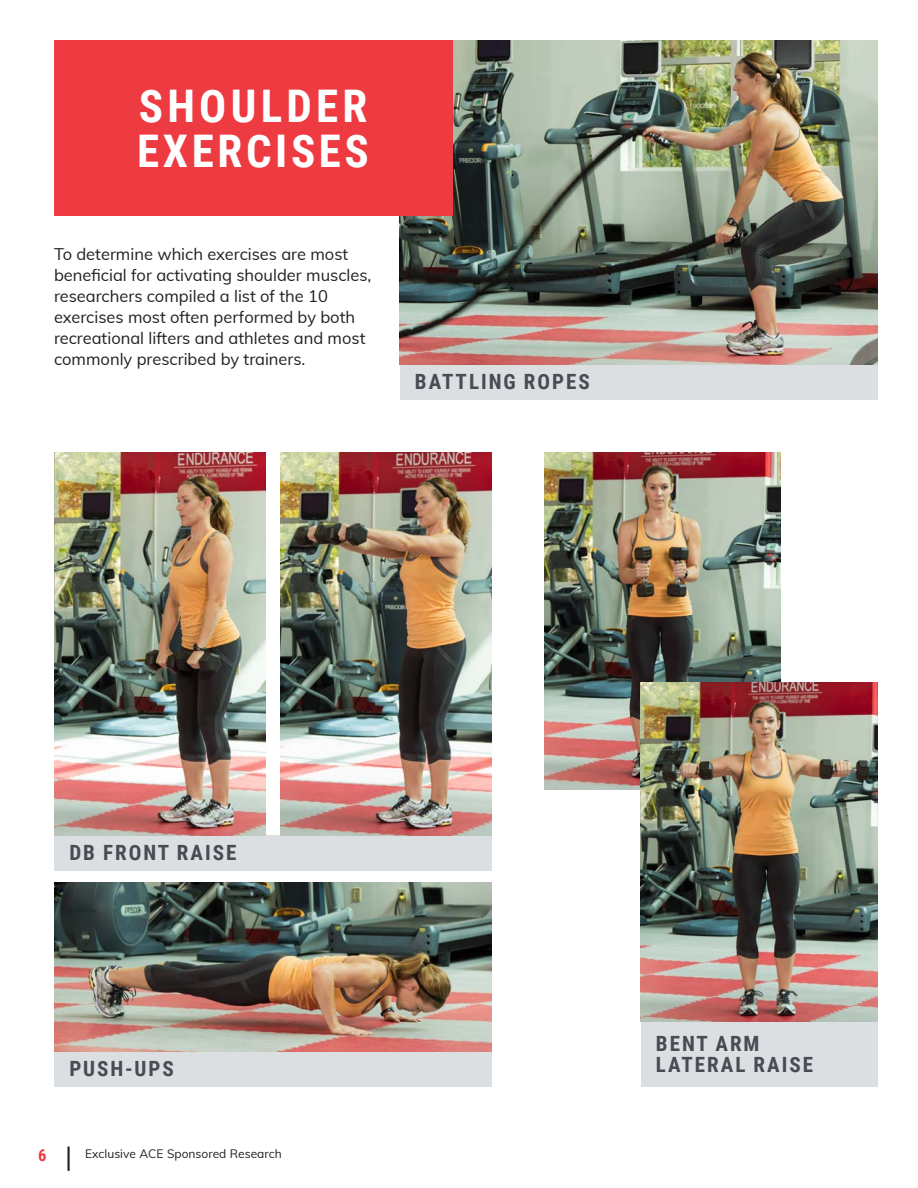
<style>
.page{position:relative;width:918px;height:1188px;background:#fff}
.page>*{position:absolute;margin:0;border:0;box-sizing:border-box;transform-origin:0 0}
.t1{font:700 45px/45px "Roboto Condensed";letter-spacing:.08em;color:#fff}
.t2{font:700 21px/21px "Roboto Condensed";letter-spacing:.095em;color:#464b54}
.Author_bio{font:16.5px/21px "Muli";color:#231f20}
.t3{font:700 16.5px "Roboto Condensed";color:#ee3a41}
.t4{font:12px "Muli";color:#231f20}
.s1{font-family:"Muli";font-weight:400;font-size:27px;color:#231f20}
</style>
<div class="page">
<div style="left:400px;top:365px;width:478px;height:35px;background:#dbdfe2"></div>
<div style="left:54px;top:836px;width:438px;height:35px;background:#dbdfe2"></div>
<div style="left:54px;top:1051px;width:438px;height:35px;background:#dbdfe2"></div>
<div style="left:641px;top:1022px;width:237px;height:64px;background:#dbdfe2"></div>
<img style="left:54px;top:882px;width:438px;height:169px">
<img style="left:400px;top:40px;width:478px;height:325px">
<img style="left:544px;top:452px;width:237px;height:337px">
<img style="left:641px;top:683px;width:237px;height:339px">
<img style="left:280px;top:452px;width:212px;height:384px">
<img style="left:54px;top:452px;width:211px;height:384px">
<div style="left:54px;top:40px;width:398px;height:176px;background:#ee3a41"></div>
<p class="t1" style="left:137px;top:81px;width:233px">SHOULDER<br>EXERCISES</p>
<p class="Author_bio" style="left:54px;top:242px;width:319px">To determine which exercises are most beneficial for activating shoulder muscles, researchers compiled a list of the 10 exercises most often performed by both recreational lifters and athletes and most commonly prescribed by trainers.</p>
<p class="t2" style="left:415px;top:371px;width:176px">BATTLING ROPES</p>
<p class="t2" style="left:69px;top:842px;width:168px">DB FRONT RAISE</p>
<p class="t2" style="left:69px;top:1058px;width:106px">PUSH-UPS</p>
<p class="t3" style="left:38px;top:1144px;width:36px">6 <span class="s1">|</span></p>
<p class="t4" style="left:85px;top:1145px;width:198px">Exclusive ACE Sponsored Research</p>
<p class="t2" style="left:656px;top:1032px;width:159px">BENT ARM<br>LATERAL RAISE</p>
</div>
